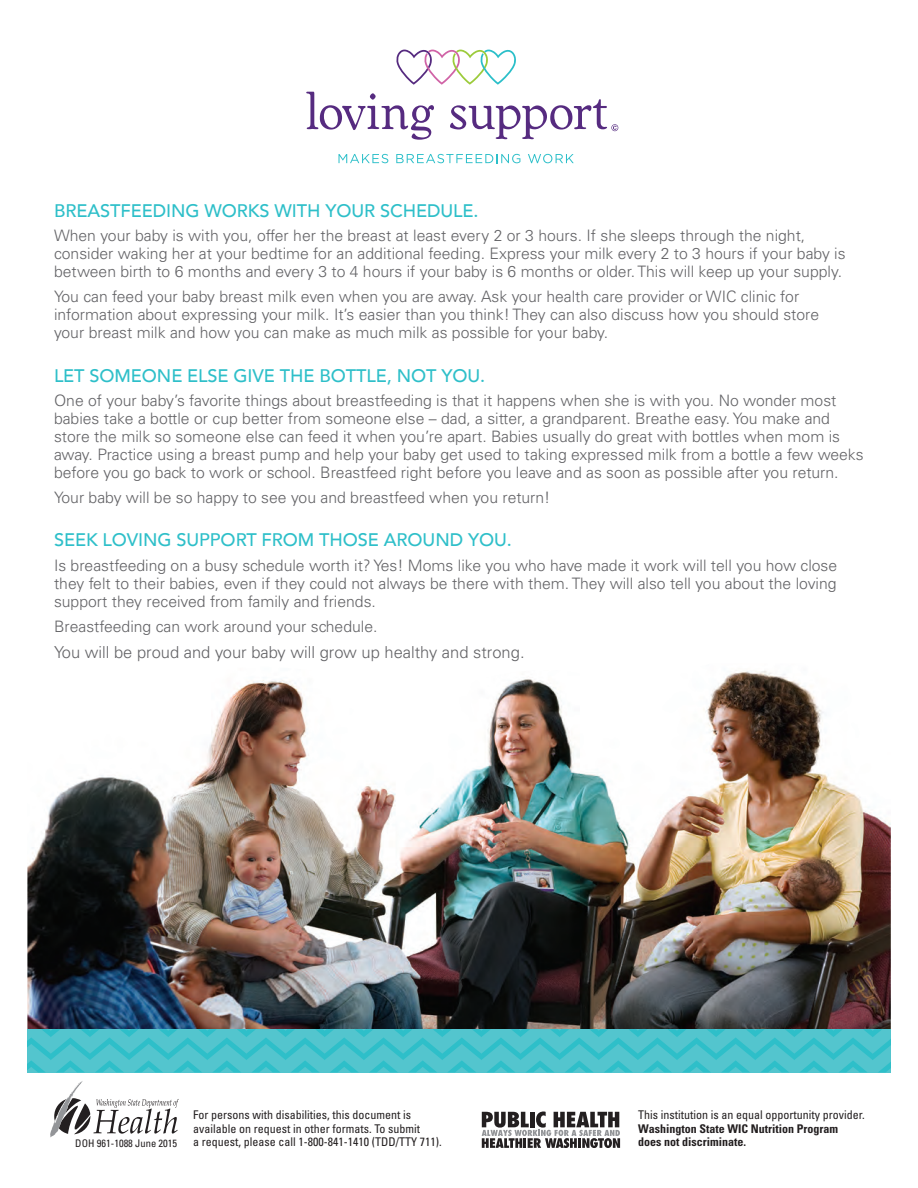
<style>
.page{position:relative;width:918px;height:1188px;background:#fff}
.page>*{position:absolute;margin:0;border:0;box-sizing:border-box;transform-origin:0 0}
.t1{font:500 18.15px "Avenir";letter-spacing:-.005em;color:#2ebfc9}
.t2{font:300 16.5px "Univers LT Std";color:#636366}
.body{font:300 15.75px/18px "Univers LT Std";color:#636366}
.ADA{font:condensed 12px/13.5px "Univers LT Std";color:#231f20}
.ADA-2{font:700 condensed 12px/13.5px "Univers LT Std";color:#231f20}
.t3{font:condensed 10.5px "Univers LT Std";color:#231f20}
</style>
<div class="page">
<img style="left:27px;top:671px;width:864px;height:358px">
<svg style="left:27px;top:1029px;width:864px;height:43px;background:#48c3cc"></svg>
<svg style="left:339px;top:154px;width:49px;height:9px"></svg>
<svg style="left:396px;top:154px;width:124px;height:9px"></svg>
<svg style="left:528px;top:154px;width:46px;height:9px"></svg>
<svg style="left:306px;top:92px;width:128px;height:48px"></svg>
<svg style="left:450px;top:99px;width:168px;height:40px"></svg>
<svg style="left:396px;top:49px;width:120px;height:36px"></svg>
<svg style="left:50px;top:1081px;width:129px;height:57px"></svg>
<svg style="left:482px;top:1112px;width:138px;height:36px"></svg>
<p class="t1" style="left:54px;top:195px;width:426px">BREASTFEEDING WORKS WITH YOUR SCHEDULE.</p>
<p class="body" style="left:54px;top:227px;width:793px">When your baby is with you, offer her the breast at least every 2 or 3 hours. If she sleeps through the night, consider waking her at your bedtime for an additional feeding. Express your milk every 2 to 3 hours if your baby is between birth to 6 months and every 3 to 4 hours if your baby is 6 months or older. This will keep up your supply.</p>
<p class="body" style="left:54px;top:288px;width:767px">You can feed your baby breast milk even when you are away. Ask your health care provider or WIC clinic for information about expressing your milk. It’s easier than you think! They can also discuss how you should store your breast milk and how you can make as much milk as possible for your baby.</p>
<p class="t1" style="left:54px;top:360px;width:433px">LET SOMEONE ELSE GIVE THE BOTTLE, NOT YOU.</p>
<p class="body" style="left:54px;top:392px;width:811px">One of your baby’s favorite things about breastfeeding is that it happens when she is with you. No wonder most babies take a bottle or cup better from someone else – dad, a sitter, a grandparent. Breathe easy. You make and store the milk so someone else can feed it when you’re apart. Babies usually do great with bottles when mom is away. Practice using a breast pump and help your baby get used to taking expressed milk from a bottle a few weeks before you go back to work or school. Breastfeed right before you leave and as soon as possible after you return.</p>
<p class="body" style="left:54px;top:488px;width:498px">Your baby will be so happy to see you and breastfeed when you return!</p>
<p class="t1" style="left:54px;top:524px;width:459px">SEEK LOVING SUPPORT FROM THOSE AROUND YOU.</p>
<p class="body" style="left:54px;top:557px;width:785px;text-align:justify">Is breastfeeding on a busy schedule worth it? Yes! Moms like you who have made it work will tell you how close they felt to their babies, even if they could not always be there with them. They will also tell you about the loving support they received from family and friends.</p>
<p class="body" style="left:54px;top:617px;width:325px">Breastfeeding can work around your schedule.</p>
<p class="t2" style="left:54px;top:642px;width:472px">You will be proud and your baby will grow up healthy and strong.</p>
<p class="t3" style="left:75px;top:1136px;width:104px">DOH 961-1088 June 2015</p>
<p class="ADA" style="left:193px;top:1108px;width:250px">For persons with disabilities, this document is available on request in other formats. To submit<br>a request, please call 1-800-841-1410 (TDD/TTY 711).</p>
<p class="ADA" style="left:638px;top:1108px;width:228px">This institution is an equal opportunity provider.</p>
<p class="ADA-2" style="left:638px;top:1122px;width:201px">Washington State WIC Nutrition Program does not discriminate.</p>
</div>
